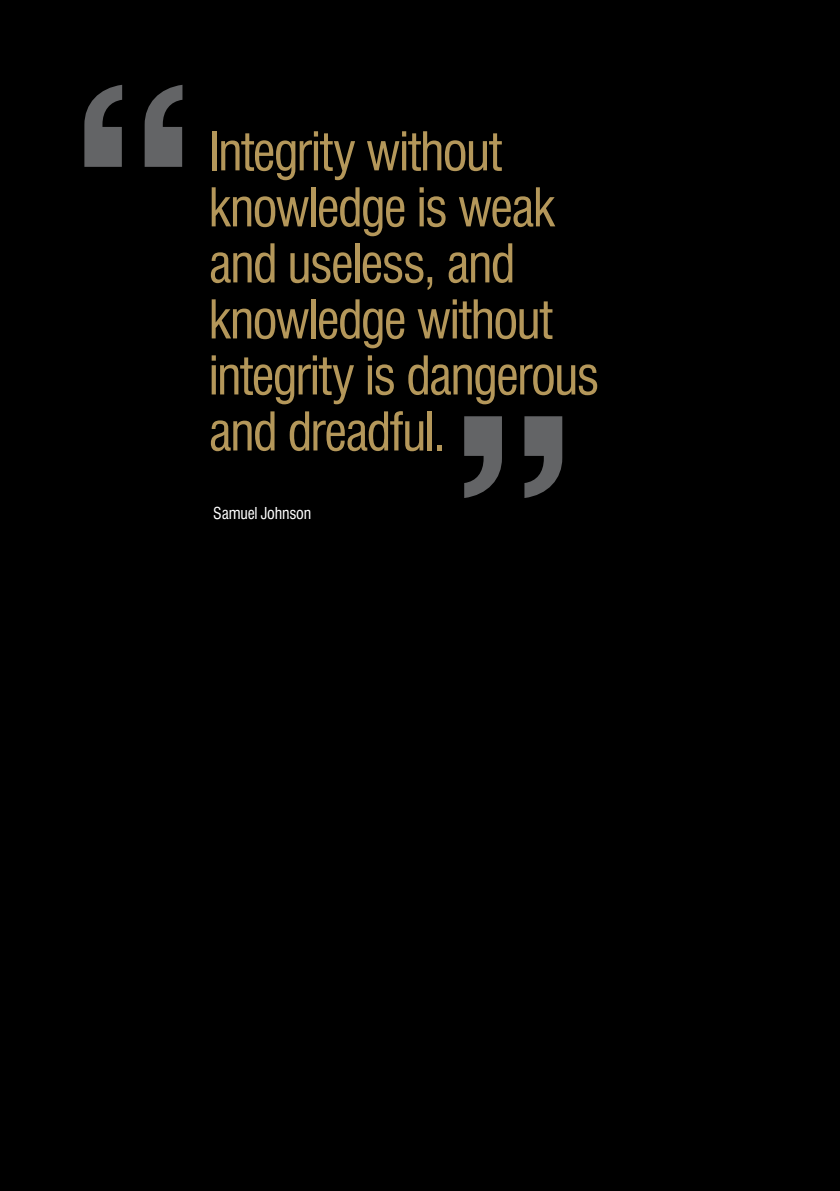
<style>
.page{position:relative;width:840px;height:1191px;background:#fff}
.page>*{position:absolute;margin:0;border:0;box-sizing:border-box;transform-origin:0 0}
.t1{font:700 condensed 312px "Swiss 721 BT";color:#636466}
.t2{font:condensed 52px/56px "Swiss 721 BT";letter-spacing:-.035em;color:#b4975a}
.t3{font:condensed 16px "Swiss 721 BT";letter-spacing:-.015em;color:#fff}
</style>
<div class="page">
<div style="left:0;top:0;width:839px;height:1191px;background:#000"></div>
<h1 class="t1" style="left:66px;top:25px;width:140px">“</h1>
<p class="t2" style="left:208px;top:123px;width:392px">Integrity without knowledge is weak and useless, and knowledge without integrity is dangerous and dreadful.</p>
<h1 class="t1" style="left:445px;top:350px;width:140px">”</h1>
<p class="t3" style="left:213px;top:504px;width:99px">Samuel Johnson</p>
</div>
